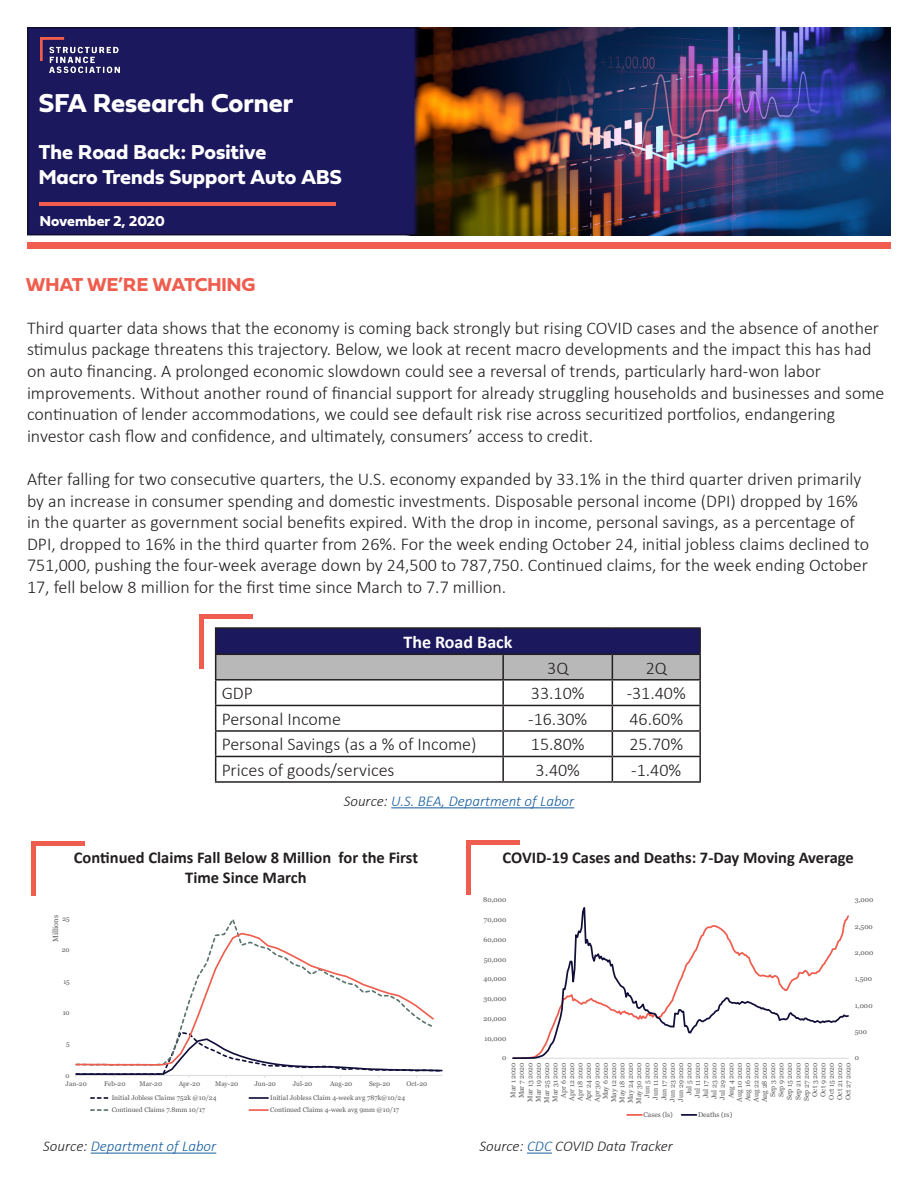
<style>
.page{position:relative;width:918px;height:1188px;background:#fff}
.page>*{position:absolute;margin:0;border:0;box-sizing:border-box;transform-origin:0 0}
.t1{font:27px "Fieldwork Geo Bold";color:#fff}
.t2{font:21px/25.2px "Fieldwork Geo Bold";color:#fff}
.t3{font:700 19.5px "Fieldwork Hum";color:#ef5d4e}
.t4{font:300 18px/21.6px "Calibri";color:#231f20}
.t5{font:700 18px "Calibri";color:#fff}
.t6{font:700 16.5px/19.8px "Calibri";color:#231f20;text-align:center}
.t7{font:italic 300 15px "Calibri";color:#175d9e}
.t8{font:italic 300 15px "Calibri";color:#231f20}
.t9{font:15px "Fieldwork Geo Bold";color:#fff}
.t10{font:7.35px "Georgia";color:#595959}
.t11{font:6.9px/8.4px "Georgia";color:#595959;text-align:right}
.t12{font:6.75px "Georgia";color:#595959}
.s1{color:#231f20}
.s2{color:#175d9e}
</style>
<div class="page">
<img style="left:420px;top:27px;width:471px;height:208px">
<div style="left:27px;top:242px;width:864px;height:7px;background:#f15d4e"></div>
<div style="left:27px;top:27px;width:393px;height:208px;background:#1c185d;border:2px solid #0f0e30"></div>
<img style="left:40px;top:37px;width:80px;height:36px">
<hr style="left:91px;top:1153px;width:125px;height:1px;background:#175d9e">
<svg style="left:527px;top:1153px;width:25px;height:1px"></svg>
<svg style="left:75px;top:1064px;width:368px;height:13px"></svg>
<svg style="left:76px;top:932px;width:359px;height:135px"></svg>
<svg style="left:91px;top:1097px;width:18px;height:2px"></svg>
<svg style="left:249px;top:1097px;width:19px;height:2px"></svg>
<svg style="left:91px;top:1109px;width:18px;height:2px"></svg>
<svg style="left:249px;top:1109px;width:19px;height:2px"></svg>
<svg style="left:512px;top:907px;width:337px;height:152px"></svg>
<svg style="left:627px;top:1114px;width:15px;height:2px"></svg>
<svg style="left:682px;top:1114px;width:14px;height:2px"></svg>
<hr style="left:391px;top:807px;width:183px;height:1px;background:#175d9e">
<hr style="left:39px;top:202px;width:297px;height:3px;background:#f15d4e">
<hr style="left:215px;top:627px;width:288px;height:2px;background:#231f20">
<hr style="left:503px;top:627px;width:109px;height:2px;background:#231f20">
<hr style="left:612px;top:627px;width:89px;height:2px;background:#231f20">
<hr style="left:699px;top:629px;width:2px;height:25px;background:#231f20">
<hr style="left:612px;top:654px;width:89px;height:1px;background:#231f20">
<hr style="left:699px;top:655px;width:2px;height:24px;background:#231f20">
<hr style="left:612px;top:679px;width:89px;height:2px;background:#231f20">
<hr style="left:699px;top:681px;width:2px;height:24px;background:#231f20">
<hr style="left:612px;top:705px;width:89px;height:1px;background:#231f20">
<hr style="left:699px;top:706px;width:2px;height:24px;background:#231f20">
<hr style="left:612px;top:730px;width:89px;height:2px;background:#231f20">
<hr style="left:699px;top:732px;width:2px;height:24px;background:#231f20">
<hr style="left:612px;top:756px;width:89px;height:1px;background:#231f20">
<svg style="left:215px;top:629px;width:485px;height:152px"></svg>
<hr style="left:699px;top:757px;width:2px;height:24px;background:#231f20">
<hr style="left:215px;top:781px;width:288px;height:2px;background:#231f20">
<hr style="left:503px;top:781px;width:109px;height:2px;background:#231f20">
<hr style="left:612px;top:781px;width:89px;height:2px;background:#231f20">
<hr style="left:200px;top:616px;width:4px;height:53px;background:#ef5d4e">
<hr style="left:200px;top:615px;width:53px;height:4px;background:#ef5d4e">
<div style="left:31px;top:842px;width:5px;height:54px;background:#ef5d4e"></div>
<hr style="left:31px;top:841px;width:54px;height:4px;background:#ef5d4e">
<div style="left:466px;top:842px;width:5px;height:53px;background:#ef5d4e"></div>
<div style="left:466px;top:840px;width:54px;height:5px;background:#ef5d4e"></div>
<p class="t1" style="left:39px;top:82px;width:256px">SFA Research Corner</p>
<p class="t2" style="left:39px;top:138px;width:305px">The Road Back: Positive<br>Macro Trends Support Auto ABS</p>
<p class="t9" style="left:40px;top:209px;width:126px">November 2, 2020</p>
<p class="t3" style="left:26px;top:269px;width:231px">WHAT WE’RE WATCHING</p>
<p class="t4" style="left:27px;top:317px;width:859px">Third quarter data shows that the economy is coming back strongly but rising COVID cases and the absence of another stimulus package threatens this trajectory. Below, we look at recent macro developments and the impact this has had on auto financing. A prolonged economic slowdown could see a reversal of trends, particularly hard-won labor improvements. Without another round of financial support for already struggling households and businesses and some continuation of lender accommodations, we could see default risk rise across securitized portfolios, endangering investor cash flow and confidence, and ultimately, consumers’ access to credit.</p>
<p class="t4" style="left:27px;top:468px;width:844px">After falling for two consecutive quarters, the U.S. economy expanded by 33.1% in the third quarter driven primarily by an increase in consumer spending and domestic investments. Disposable personal income (DPI) dropped by 16% in the quarter as government social benefits expired. With the drop in income, personal savings, as a percentage of DPI, dropped to 16% in the third quarter from 26%. For the week ending October 24, initial jobless claims declined to 751,000, pushing the four-week average down by 24,500 to 787,750. Continued claims, for the week ending October 17, fell below 8 million for the first time since March to 7.7 million.</p>
<p class="t5" style="left:403px;top:629px;width:110px">The Road Back</p>
<p class="t4" style="left:547px;top:657px;width:23px">3Q</p>
<p class="t4" style="left:646px;top:657px;width:23px">2Q</p>
<p class="t4" style="left:222px;top:682px;width:33px">GDP</p>
<p class="t4" style="left:531px;top:682px;width:55px">33.10%</p>
<p class="t4" style="left:627px;top:682px;width:61px">-31.40%</p>
<p class="t4" style="left:222px;top:708px;width:121px">Personal Income</p>
<p class="t4" style="left:528px;top:708px;width:61px">-16.30%</p>
<p class="t4" style="left:629px;top:708px;width:55px">46.60%</p>
<p class="t4" style="left:222px;top:734px;width:256px">Personal Savings (as a % of Income)</p>
<p class="t4" style="left:531px;top:734px;width:55px">15.80%</p>
<p class="t4" style="left:629px;top:734px;width:55px">25.70%</p>
<p class="t4" style="left:222px;top:759px;width:174px">Prices of goods/services</p>
<p class="t4" style="left:536px;top:759px;width:46px">3.40%</p>
<p class="t4" style="left:631px;top:759px;width:52px">-1.40%</p>
<p class="t7" style="left:344px;top:792px;width:232px"><span class="s1">Source:</span> U.S. BEA, Department of Labor</p>
<p class="t6" style="left:74px;top:847px;width:346px">Continued Claims Fall Below 8 Million for the First<br>Time Since March</p>
<p class="t6" style="left:503px;top:847px;width:353px">COVID-19 Cases and Deaths: 7-Day Moving Average</p>
<p class="t11" style="left:483px;top:896px;width:25px">80,000</p>
<p class="t11" style="left:855px;top:896px;width:20px">3,000</p>
<p class="t10" style="left:51px;top:942px;width:29px;rotate:-90deg">Millions</p>
<p class="t12" style="left:62px;top:915px;width:9px">25</p>
<p class="t11" style="left:484px;top:916px;width:24px">70,000</p>
<p class="t11" style="left:483px;top:936px;width:24px">60,000</p>
<p class="t11" style="left:855px;top:922px;width:20px">2,500</p>
<p class="t12" style="left:62px;top:946px;width:9px">20</p>
<p class="t11" style="left:484px;top:955px;width:24px">50,000</p>
<p class="t11" style="left:855px;top:949px;width:20px">2,000</p>
<p class="t12" style="left:63px;top:977px;width:8px">15</p>
<p class="t11" style="left:483px;top:975px;width:24px">40,000</p>
<p class="t11" style="left:855px;top:975px;width:19px">1,500</p>
<p class="t11" style="left:484px;top:995px;width:24px">30,000</p>
<p class="t11" style="left:855px;top:1001px;width:19px">1,000</p>
<p class="t12" style="left:63px;top:1009px;width:8px">10</p>
<p class="t11" style="left:484px;top:1015px;width:24px">20,000</p>
<p class="t12" style="left:66px;top:1040px;width:5px">5</p>
<p class="t11" style="left:484px;top:1034px;width:23px">10,000</p>
<p class="t11" style="left:855px;top:1028px;width:14px">500</p>
<p class="t11" style="left:502px;top:1054px;width:6px">0</p>
<p class="t11" style="left:855px;top:1054px;width:6px">0</p>
<p class="t12" style="left:66px;top:1071px;width:6px">0</p>
<p class="t12" style="left:66px;top:1079px;width:23px">Jan-20</p>
<p class="t12" style="left:104px;top:1079px;width:23px">Feb-20</p>
<p class="t12" style="left:140px;top:1079px;width:24px">Mar-20</p>
<p class="t12" style="left:179px;top:1079px;width:23px">Apr-20</p>
<p class="t12" style="left:215px;top:1079px;width:25px">May-20</p>
<p class="t12" style="left:254px;top:1079px;width:23px">Jun-20</p>
<p class="t12" style="left:293px;top:1079px;width:21px">Jul-20</p>
<p class="t12" style="left:330px;top:1079px;width:24px">Aug-20</p>
<p class="t12" style="left:369px;top:1079px;width:23px">Sep-20</p>
<p class="t12" style="left:407px;top:1079px;width:22px">Oct-20</p>
<p class="t12" style="left:112px;top:1094px;width:106px">Initial Jobless Claims 752k @10/24</p>
<p class="t12" style="left:270px;top:1094px;width:137px">Initial Jobless Claim 4-week avg 787k@10/24</p>
<p class="t12" style="left:112px;top:1106px;width:95px">Continued Claims 7.8mm 10/17</p>
<p class="t12" style="left:270px;top:1106px;width:131px">Continued Claims 4-week avg 9mm @10/17</p>
<p class="t11" style="left:509px;top:1104px;width:43px;rotate:-90deg">Mar 1 2020<br>Mar 7 2020<br>Mar 13 2020<br>Mar 19 2020<br>Mar 25 2020<br>Mar 31 2020<br>Apr 6 2020<br>Apr 12 2020<br>Apr 18 2020<br>Apr 24 2020<br>Apr 30 2020<br>May 6 2020<br>May 12 2020<br>May 18 2020<br>May 24 2020<br>May 30 2020<br>Jun 5 2020<br>Jun 11 2020<br>Jun 17 2020<br>Jun 23 2020<br>Jun 29 2020<br>Jul 5 2020<br>Jul 11 2020<br>Jul 17 2020<br>Jul 23 2020<br>Jul 29 2020<br>Aug 4 2020<br>Aug 10 2020<br>Aug 16 2020<br>Aug 22 2020<br>Aug 28 2020<br>Sep 3 2020<br>Sep 9 2020<br>Sep 15 2020<br>Sep 21 2020<br>Sep 27 2020<br>Oct 3 2020<br>Oct 9 2020<br>Oct 15 2020<br>Oct 21 2020<br>Oct 27 2020</p>
<p class="t11" style="left:644px;top:1111px;width:31px">Cases (ls)</p>
<p class="t11" style="left:698px;top:1111px;width:36px">Deaths (rs)</p>
<p class="t7" style="left:43px;top:1137px;width:175px"><span class="s1">Source:</span> Department of Labor</p>
<p class="t8" style="left:480px;top:1137px;width:195px">Source: <span class="s2">CDC</span> COVID Data Tracker</p>
</div>
